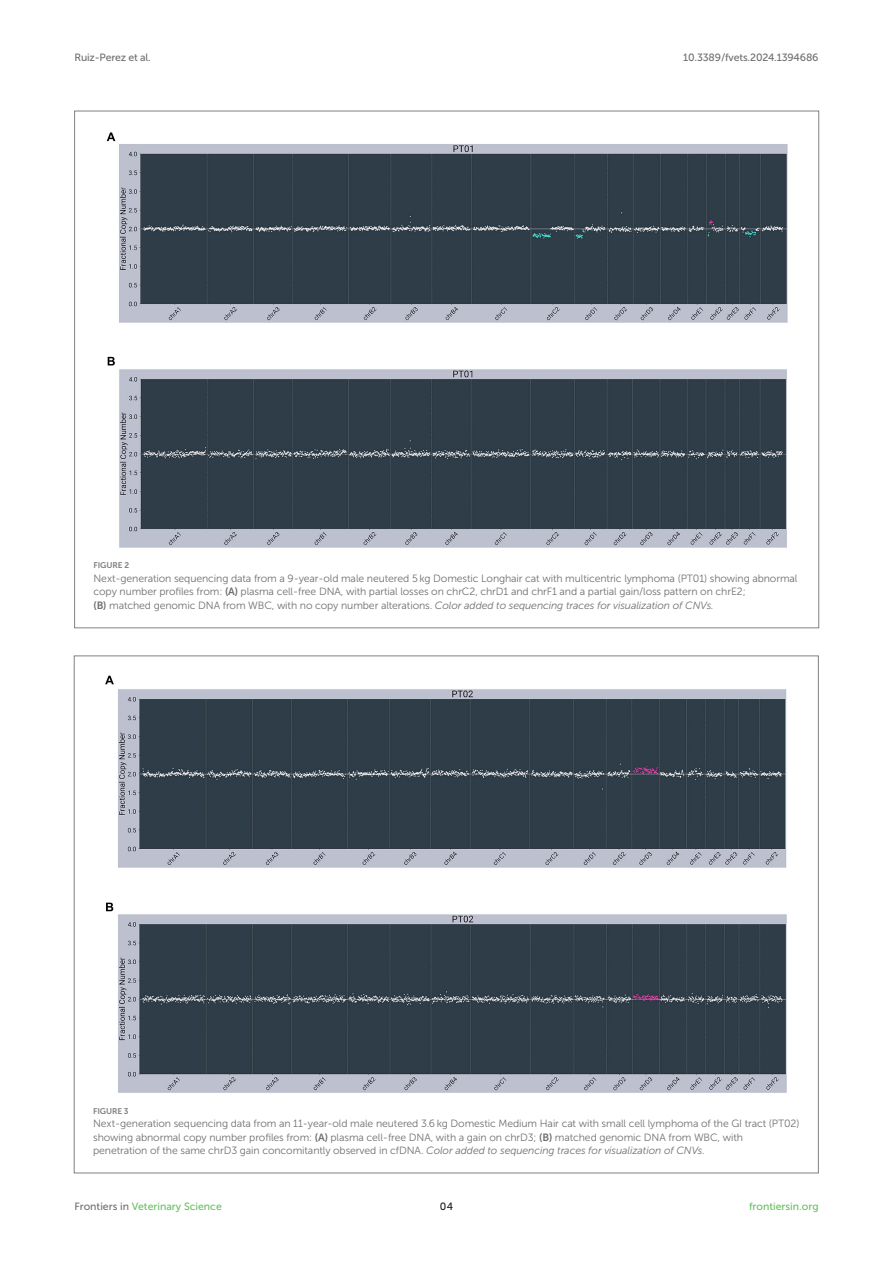
<style>
.page{position:relative;width:893px;height:1263px;background:#fff}
.page>*{position:absolute;margin:0;border:0;box-sizing:border-box;transform-origin:0 0}
.FIG_LEG{font:10.5px/13.5px "Museo Sans 300";letter-spacing:-.01em;color:#706f70}
.t1{font:10.5px "Museo Sans 500";color:#65c161}
.t2{font:10.5px "Museo Sans 500";letter-spacing:-.015em;color:#706f70}
.t3{font:10.5px "Museo Sans 500";color:#1b1c1b}
.FIG_HD{font:8.25px "Museo Sans 700";letter-spacing:-.01em;color:#7e7f7f}
.s1{font-family:"Museo Sans 700"}
.s2{font-style:italic}
.s3{color:#706f70}
</style>
<div class="page">
<img style="left:105px;top:675px;width:682px;height:418px">
<img style="left:106px;top:132px;width:682px;height:416px">
<p class="t2" style="left:74px;top:51px;width:78px">Ruiz-Perez et al.</p>
<p class="t2" style="left:683px;top:51px;width:137px">10.3389/fvets.2024.1394686</p>
<p class="FIG_HD" style="left:94px;top:561px;width:37px">FIGURE 2</p>
<p class="FIG_LEG" style="left:94px;top:572px;width:705px">Next-generation sequencing data from a 9-year-old male neutered 5 kg Domestic Longhair cat with multicentric lymphoma (PT01) showing abnormal copy number profiles from: <span class="s1">(A)</span> plasma cell-free DNA, with partial losses on chrC2, chrD1 and chrF1 and a partial gain/loss pattern on chrE2;<br><span class="s1">(B)</span> matched genomic DNA from WBC, with no copy number alterations. <span class="s2">Color added to sequencing traces for visualization of CNVs.</span></p>
<p class="FIG_HD" style="left:93px;top:1106px;width:37px">FIGURE 3</p>
<p class="FIG_LEG" style="left:93px;top:1117px;width:708px">Next-generation sequencing data from an 11-year-old male neutered 3.6 kg Domestic Medium Hair cat with small cell lymphoma of the GI tract (PT02) showing abnormal copy number profiles from: <span class="s1">(A)</span> plasma cell-free DNA, with a gain on chrD3; <span class="s1">(B)</span> matched genomic DNA from WBC, with penetration of the same chrD3 gain concomitantly observed in cfDNA. <span class="s2">Color added to sequencing traces for visualization of CNVs.</span></p>
<p class="t1" style="left:74px;top:1200px;width:149px"><span class="s3">Frontiers in</span> Veterinary Science</p>
<p class="t3" style="left:440px;top:1200px;width:15px">04</p>
<p class="t1" style="left:749px;top:1200px;width:71px">frontiersin.org</p>
</div>
